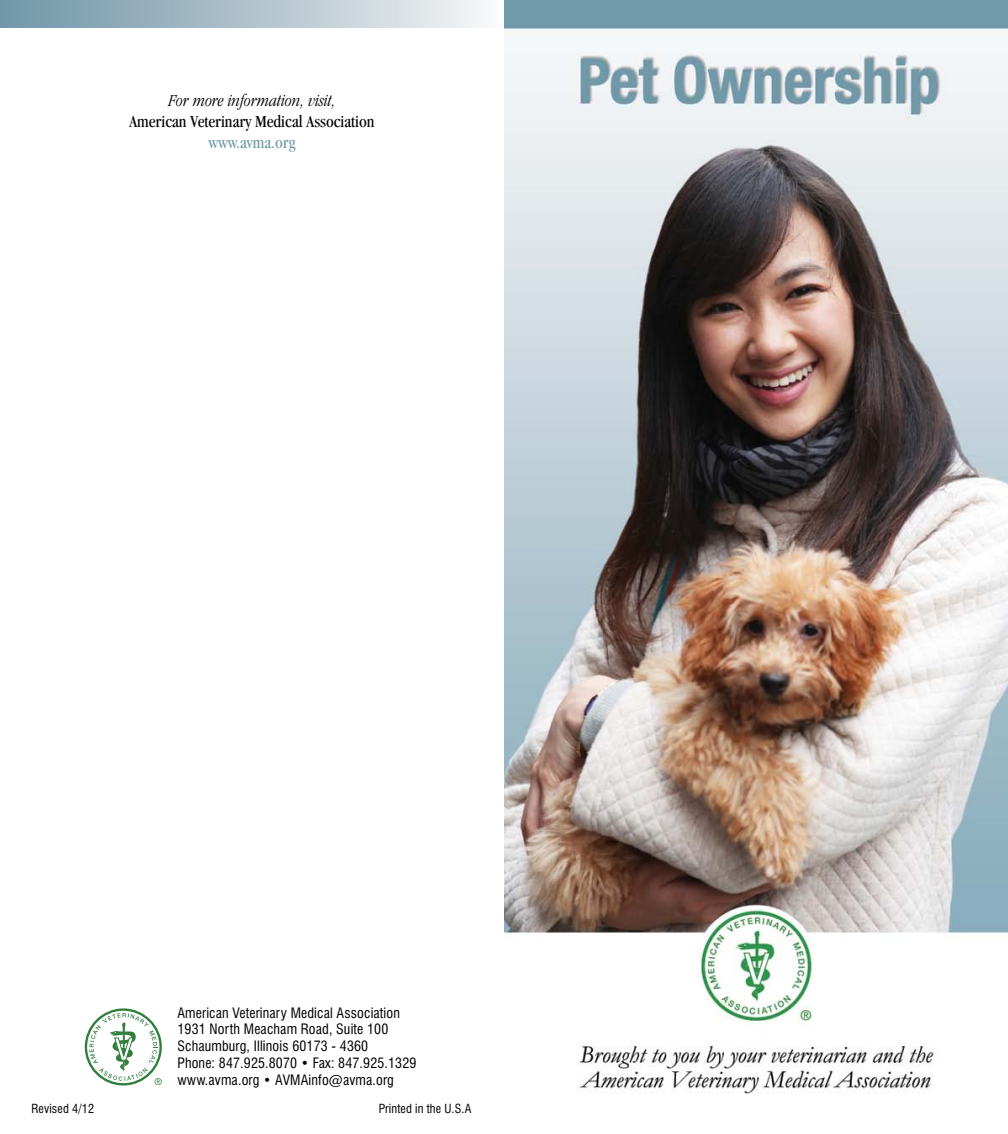
<style>
.page{position:relative;width:1008px;height:1134px;background:#fff}
.page>*{position:absolute;margin:0;border:0;box-sizing:border-box;transform-origin:0 0}
.t1{font:condensed 17.5px "Garamond";color:#000}
.t2{font:italic 300 condensed 17.5px "Garamond";color:#000}
.t3{font:condensed 17.5px "Garamond";color:#7098a9}
.t4{font:condensed 14px/16.8px "Swiss 721 BT";letter-spacing:.01em;color:#000}
.t5{font:condensed 12.25px "Swiss 721 BT";letter-spacing:.01em;color:#000}
</style>
<div class="page">
<img style="left:504px;top:0;width:504px;height:1094px">
<div style="left:0;top:0;width:504px;height:28px;background:linear-gradient(to right,#6d93a6,#f7f6f7)"></div>
<div style="left:85px;top:1008px;width:77px;height:78px;border:2px solid #317e3d;border-radius:50%"></div>
<svg style="left:89px;top:1013px;width:73px;height:72px"></svg>
<p class="t2" style="left:168px;top:91px;width:169px">For more information, visit,</p>
<p class="t1" style="left:129px;top:112px;width:247px">American Veterinary Medical Association</p>
<p class="t3" style="left:208px;top:133px;width:89px">www.avma.org</p>
<p class="t4" style="left:177px;top:1004px;width:241px">American Veterinary Medical Association 1931 North Meacham Road, Suite 100<br>Schaumburg, Illinois 60173 - 4360<br>Phone: 847.925.8070 • Fax: 847.925.1329 www.avma.org • AVMAinfo@avma.org</p>
<p class="t5" style="left:32px;top:1101px;width:64px">Revised 4/12</p>
<p class="t5" style="left:379px;top:1101px;width:94px">Printed in the U.S.A</p>
</div>
